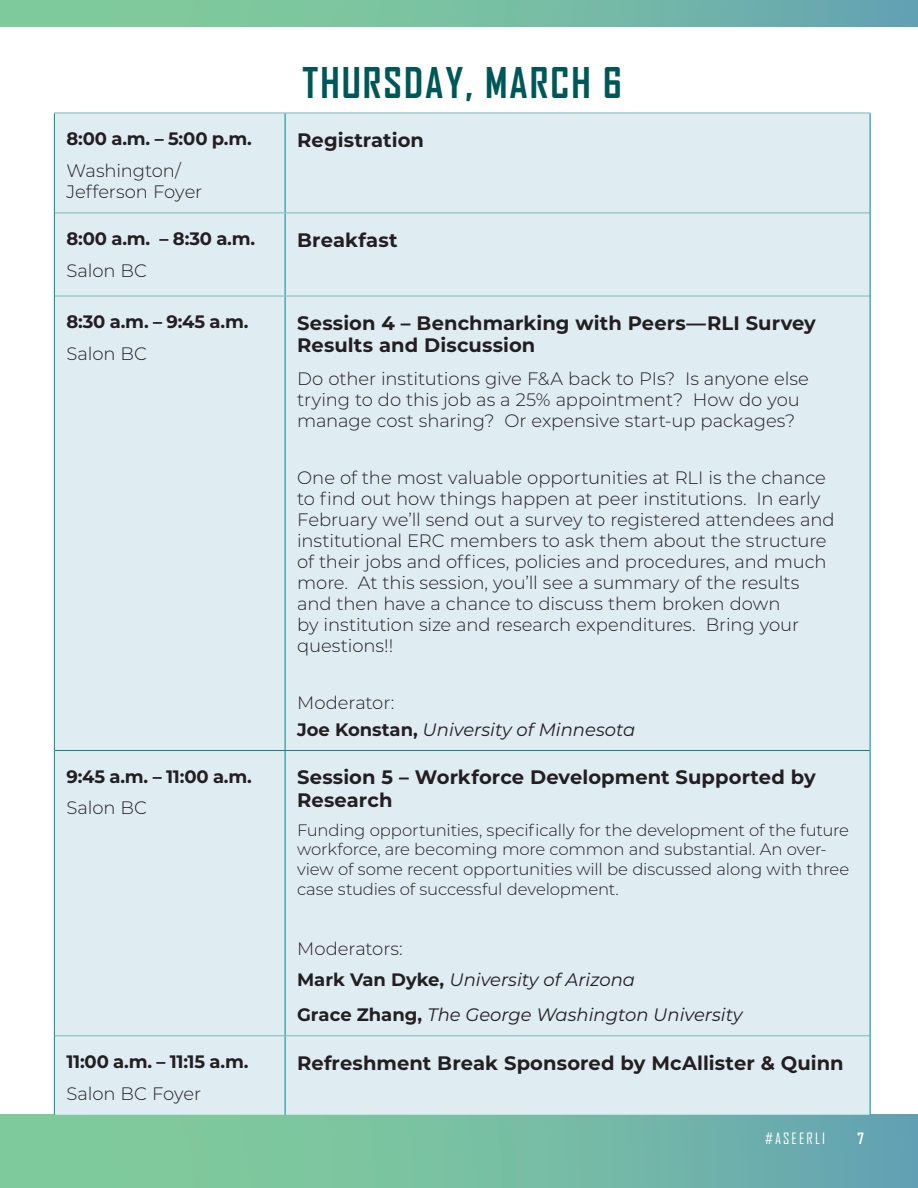
<style>
.page{position:relative;width:918px;height:1188px;background:#fff}
.page>*{position:absolute;margin:0;border:0;box-sizing:border-box;transform-origin:0 0}
.Date{font:700 40.5px "Agency FB";letter-spacing:.05em;color:#005757}
.Table_Head{font:700 19.5px/22.5px "Montserrat";letter-spacing:.005em;color:#231f20}
.Table_Body{font:300 18px/21px "Montserrat";letter-spacing:-.005em;color:#231f20}
.School_Italic{font:italic 18px "Montserrat";color:#231f20}
.Time{font:700 18px "Montserrat";letter-spacing:-.01em;color:#231f20}
.Table_Head-2{font:300 18px "Montserrat";letter-spacing:-.005em;color:#231f20}
.Table_Head-3{font:300 16.5px/19.8px "Montserrat";letter-spacing:-.01em;color:#231f20}
.t1{font:15px "Agency FB";letter-spacing:.14em;color:#fff}
.t2{font:700 15px "Agency FB";color:#fff}
.s1{font-weight:700;font-style:normal}
</style>
<div class="page">
<div style="left:0;top:1115px;width:918px;height:73px;background:linear-gradient(to right,#85d298,#68a8b0)"></div>
<div style="left:0;top:0;width:918px;height:27px;background:linear-gradient(to right,#85d298,#68a8b0)"></div>
<div style="left:55px;top:114px;width:815px;height:1001px;background:#dfecf2"></div>
<hr style="left:285px;top:113px;width:1px;height:100px;background:#008b89">
<hr style="left:285px;top:213px;width:1px;height:83px;background:#008b89">
<hr style="left:285px;top:296px;width:1px;height:454px;background:#008b89">
<hr style="left:285px;top:751px;width:1px;height:284px;background:#008b89">
<hr style="left:285px;top:1036px;width:1px;height:79px;background:#008b89">
<hr style="left:55px;top:213px;width:230px;height:1px;background:#7cb8ba">
<hr style="left:285px;top:213px;width:585px;height:1px;background:#7cb8ba">
<hr style="left:55px;top:296px;width:230px;height:1px;background:#7cb8ba">
<hr style="left:285px;top:296px;width:585px;height:1px;background:#7cb8ba">
<hr style="left:55px;top:1035px;width:230px;height:1px;background:#7cb8ba">
<hr style="left:285px;top:1035px;width:585px;height:1px;background:#7cb8ba">
<hr style="left:54px;top:113px;width:1px;height:100px;background:#008b89">
<hr style="left:870px;top:113px;width:1px;height:100px;background:#008b89">
<hr style="left:54px;top:213px;width:1px;height:83px;background:#008b89">
<hr style="left:870px;top:213px;width:1px;height:83px;background:#008b89">
<hr style="left:54px;top:296px;width:1px;height:455px;background:#008b89">
<hr style="left:870px;top:296px;width:1px;height:455px;background:#008b89">
<hr style="left:54px;top:751px;width:1px;height:285px;background:#008b89">
<hr style="left:870px;top:751px;width:1px;height:285px;background:#008b89">
<hr style="left:54px;top:1036px;width:1px;height:79px;background:#008b89">
<hr style="left:870px;top:1036px;width:1px;height:79px;background:#008b89">
<hr style="left:54px;top:113px;width:231px;height:1px;background:#7cb8ba">
<hr style="left:285px;top:113px;width:585px;height:1px;background:#7cb8ba">
<hr style="left:55px;top:750px;width:230px;height:1px;background:#128080">
<hr style="left:285px;top:750px;width:585px;height:1px;background:#128080">
<p class="Time" style="left:66px;top:126px;width:187px">8:00 a.m. – 5:00 p.m.</p>
<p class="Table_Body" style="left:66px;top:159px;width:138px">Washington/<br>Jefferson Foyer</p>
<p class="Time" style="left:66px;top:226px;width:190px">8:00 a.m. – 8:30 a.m.</p>
<p class="Table_Body" style="left:66px;top:259px;width:82px">Salon BC</p>
<p class="Time" style="left:66px;top:309px;width:184px">8:30 a.m. – 9:45 a.m.</p>
<p class="Table_Body" style="left:66px;top:343px;width:82px">Salon BC</p>
<p class="Time" style="left:66px;top:764px;width:187px">9:45 a.m. – 11:00 a.m.</p>
<p class="Table_Body" style="left:66px;top:797px;width:82px">Salon BC</p>
<p class="Time" style="left:66px;top:1049px;width:184px">11:00 a.m. – 11:15 a.m.</p>
<p class="Table_Body" style="left:66px;top:1082px;width:137px">Salon BC Foyer</p>
<p class="Date" style="left:303px;top:58px;width:321px">THURSDAY, MARCH 6</p>
<p class="Table_Head" style="left:297px;top:128px;width:128px">Registration</p>
<p class="Table_Head" style="left:297px;top:228px;width:102px">Breakfast</p>
<p class="Table_Head" style="left:297px;top:311px;width:520px">Session 4 – Benchmarking with Peers—RLI Survey<br>Results and Discussion</p>
<p class="Table_Body" style="left:297px;top:368px;width:513px">Do other institutions give F&amp;A back to PIs? Is anyone else trying to do this job as a 25% appointment? How do you manage cost sharing? Or expensive start-up packages?</p>
<p class="Table_Body" style="left:297px;top:467px;width:539px">One of the most valuable opportunities at RLI is the chance to find out how things happen at peer institutions. In early February we’ll send out a survey to registered attendees and institutional ERC members to ask them about the structure of their jobs and offices, policies and procedures, and much more. At this session, you’ll see a summary of the results and then have a chance to discuss them broken down<br>by institution size and research expenditures. Bring your questions!!</p>
<p class="Table_Body" style="left:297px;top:692px;width:99px">Moderator:</p>
<p class="School_Italic" style="left:297px;top:717px;width:340px"><span class="s1">Joe Konstan,</span> University of Minnesota</p>
<p class="Table_Head" style="left:297px;top:765px;width:520px">Session 5 – Workforce Development Supported by<br>Research</p>
<p class="Table_Head-3" style="left:297px;top:819px;width:554px">Funding opportunities, specifically for the development of the future workforce, are becoming more common and substantial. An over&shy;view of some recent opportunities will be discussed along with three case studies of successful development.</p>
<p class="Table_Head-2" style="left:297px;top:936px;width:107px">Moderators:</p>
<p class="School_Italic" style="left:297px;top:967px;width:339px"><span class="s1">Mark Van Dyke,</span> University of Arizona</p>
<p class="School_Italic" style="left:297px;top:1002px;width:447px"><span class="s1">Grace Zhang,</span> The George Washington University</p>
<p class="Table_Head" style="left:297px;top:1051px;width:548px">Refreshment Break Sponsored by McAllister &amp; Quinn</p>
<p class="t1" style="left:765px;top:1130px;width:61px">#ASEERLI</p>
<p class="t2" style="left:858px;top:1129px;width:8px">7</p>
</div>
